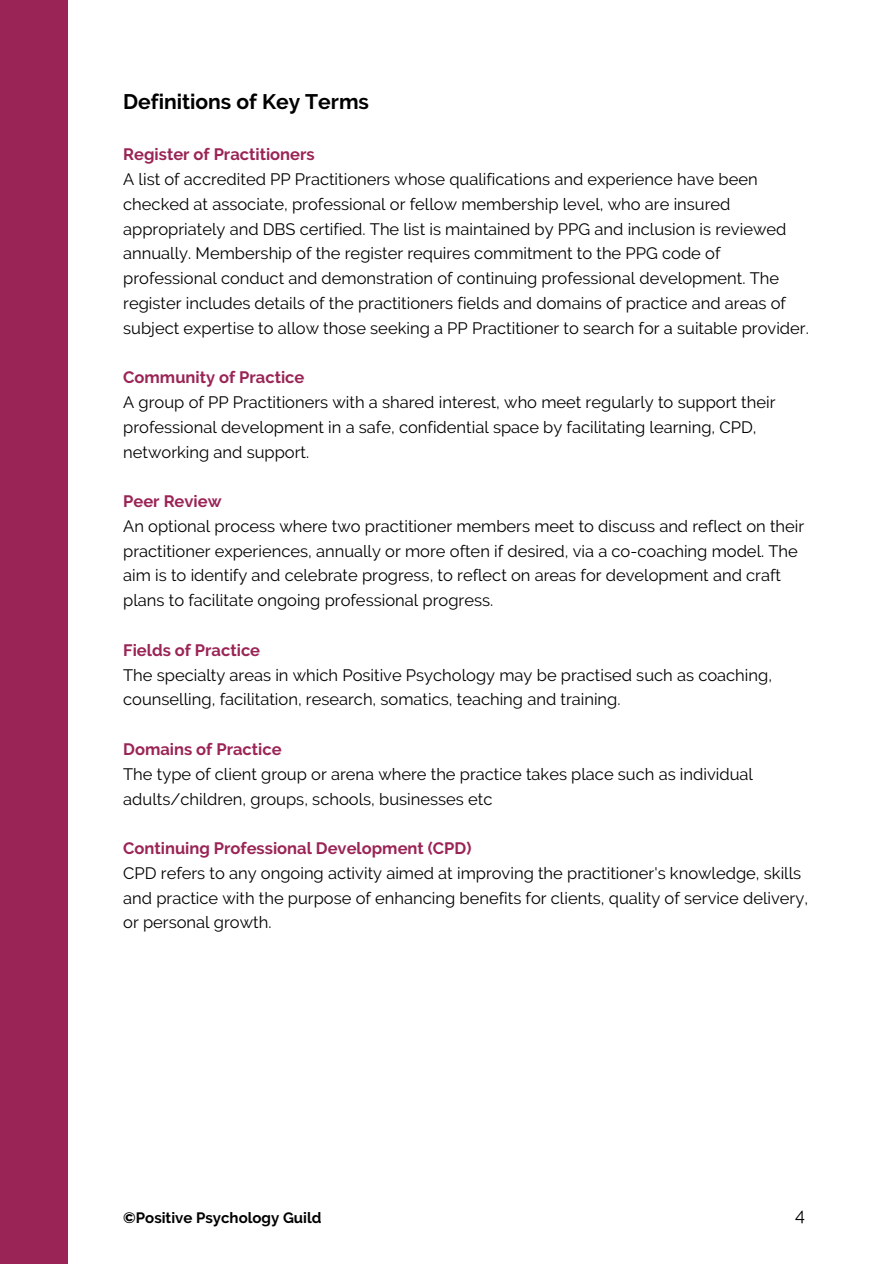
<style>
.page{position:relative;width:894px;height:1264px;background:#fff}
.page>*{position:absolute;margin:0;border:0;box-sizing:border-box;transform-origin:0 0}
.t1{font:700 21px "Raleway";color:#000}
.t2{font:18px "Raleway";color:#000}
.t3{font:16.5px/24.8px "Raleway";color:#000}
.t4{font:700 16.5px "Raleway";color:#9a2455}
.t5{font:700 15px "Raleway";color:#000}
</style>
<div class="page">
<div style="left:0;top:0;width:68px;height:1263px;background:#9a2455"></div>
<p class="t1" style="left:123px;top:90px;width:247px">Definitions of Key Terms</p>
<p class="t4" style="left:123px;top:145px;width:193px">Register of Practitioners</p>
<p class="t3" style="left:123px;top:167px;width:687px">A list of accredited PP Practitioners whose qualifications and experience have been checked at associate, professional or fellow membership level, who are insured appropriately and DBS certified. The list is maintained by PPG and inclusion is reviewed annually. Membership of the register requires commitment to the PPG code of professional conduct and demonstration of continuing professional development. The register includes details of the practitioners fields and domains of practice and areas of subject expertise to allow those seeking a PP Practitioner to search for a suitable provider.</p>
<p class="t4" style="left:123px;top:368px;width:183px">Community of Practice</p>
<p class="t3" style="left:123px;top:390px;width:653px">A group of PP Practitioners with a shared interest, who meet regularly to support their professional development in a safe, confidential space by facilitating learning, CPD, networking and support.</p>
<p class="t4" style="left:123px;top:491px;width:100px">Peer Review</p>
<p class="t3" style="left:123px;top:513px;width:682px">An optional process where two practitioner members meet to discuss and reflect on their practitioner experiences, annually or more often if desired, via a co-coaching model. The aim is to identify and celebrate progress, to reflect on areas for development and craft plans to facilitate ongoing professional progress.</p>
<p class="t4" style="left:123px;top:640px;width:138px">Fields of Practice</p>
<p class="t3" style="left:123px;top:662px;width:650px">The specialty areas in which Positive Psychology may be practised such as coaching, counselling, facilitation, research, somatics, teaching and training.</p>
<p class="t4" style="left:123px;top:739px;width:160px">Domains of Practice</p>
<p class="t3" style="left:123px;top:761px;width:631px">The type of client group or arena where the practice takes place such as individual adults/children, groups, schools, businesses etc</p>
<p class="t4" style="left:123px;top:838px;width:349px">Continuing Professional Development (CPD)</p>
<p class="t3" style="left:123px;top:860px;width:686px">CPD refers to any ongoing activity aimed at improving the practitioner's knowledge, skills and practice with the purpose of enhancing benefits for clients, quality of service delivery, or personal growth.</p>
<p class="t5" style="left:123px;top:1209px;width:200px">©Positive Psychology Guild</p>
<p class="t2" style="left:794px;top:1204px;width:11px">4</p>
</div>
